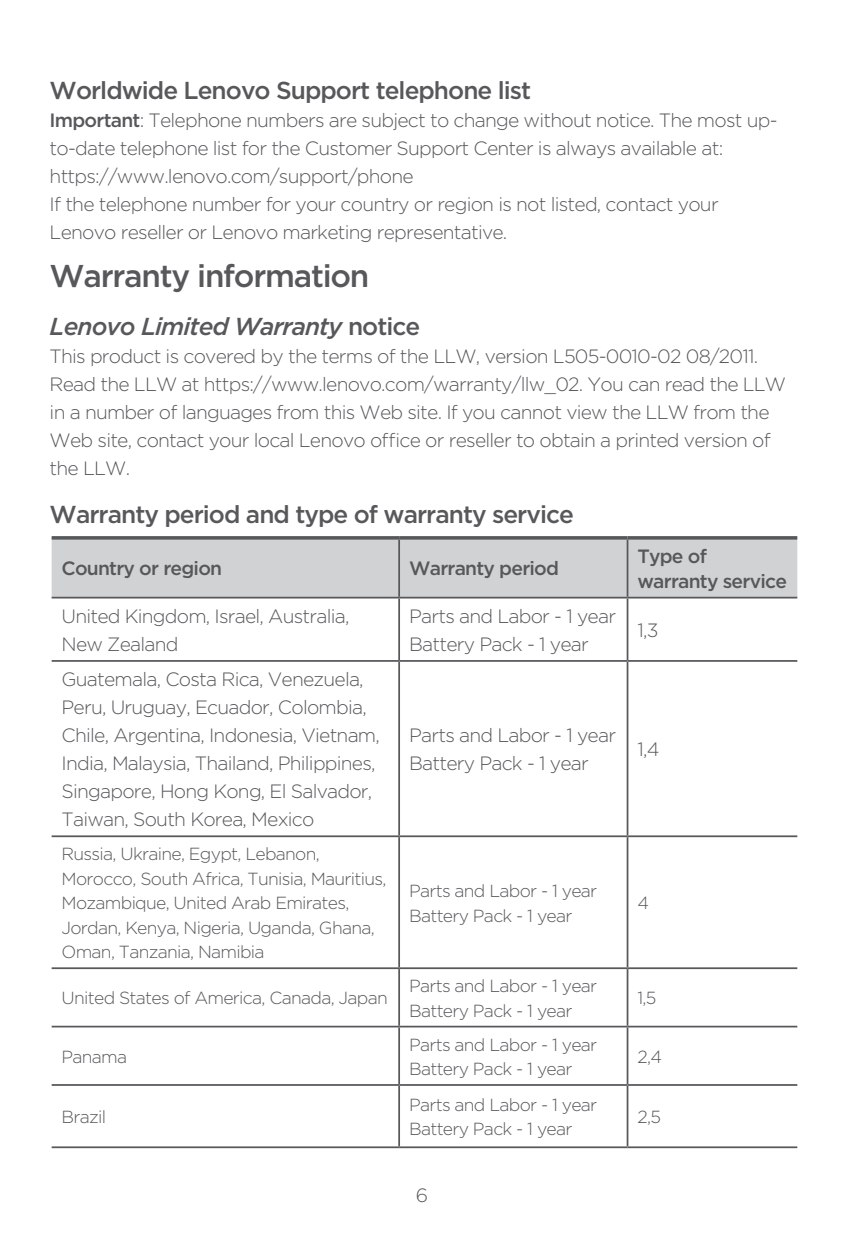
<style>
.page{position:relative;width:844px;height:1241px;background:#fff}
.page>*{position:absolute;margin:0;border:0;box-sizing:border-box;transform-origin:0 0}
.一级标题{font:500 31.5px "Gotham";letter-spacing:-.04em;color:#57585a}
.二级标题{font:500 24.5px "Gotham";letter-spacing:-.04em;color:#57585a}
.二级标题-2{font:italic 500 24.5px "Gotham";letter-spacing:-.04em;color:#57585a}
.正文{font:300 19.25px/28px "Gotham";letter-spacing:-.04em;color:#57585a}
.t1{font:500 19.25px/24.5px "Gotham";letter-spacing:-.04em;color:#57585a}
.t2{font:300 17.5px/24.5px "Gotham";letter-spacing:-.04em;color:#57585a}
.s1{font-weight:500}
.s2{font-style:normal}
</style>
<div class="page">
<div style="left:52px;top:539px;width:745px;height:57px;background:#d1d2d4"></div>
<hr style="left:52px;top:596px;width:347px;height:2px;background:#57585a">
<hr style="left:399px;top:596px;width:228px;height:2px;background:#57585a">
<hr style="left:627px;top:596px;width:170px;height:2px;background:#57585a">
<hr style="left:52px;top:536px;width:347px;height:3px;background:#57585a">
<hr style="left:399px;top:536px;width:228px;height:3px;background:#57585a">
<hr style="left:398px;top:539px;width:2px;height:57px;background:#57585a">
<hr style="left:398px;top:598px;width:2px;height:62px;background:#57585a">
<hr style="left:398px;top:661px;width:2px;height:174px;background:#57585a">
<hr style="left:398px;top:837px;width:2px;height:130px;background:#57585a">
<hr style="left:398px;top:968px;width:2px;height:57px;background:#57585a">
<hr style="left:398px;top:1027px;width:2px;height:56px;background:#57585a">
<hr style="left:398px;top:1085px;width:2px;height:61px;background:#57585a">
<hr style="left:627px;top:536px;width:170px;height:3px;background:#57585a">
<hr style="left:626px;top:539px;width:2px;height:57px;background:#57585a">
<hr style="left:626px;top:598px;width:2px;height:62px;background:#57585a">
<hr style="left:626px;top:661px;width:2px;height:174px;background:#57585a">
<hr style="left:626px;top:837px;width:2px;height:130px;background:#57585a">
<hr style="left:626px;top:968px;width:2px;height:57px;background:#57585a">
<hr style="left:626px;top:1027px;width:2px;height:56px;background:#57585a">
<hr style="left:626px;top:1085px;width:2px;height:61px;background:#57585a">
<hr style="left:52px;top:660px;width:347px;height:1px;background:#57585a">
<hr style="left:399px;top:660px;width:228px;height:1px;background:#57585a">
<hr style="left:627px;top:660px;width:170px;height:1px;background:#57585a">
<hr style="left:52px;top:835px;width:347px;height:2px;background:#57585a">
<hr style="left:399px;top:835px;width:228px;height:2px;background:#57585a">
<hr style="left:627px;top:835px;width:170px;height:2px;background:#57585a">
<hr style="left:52px;top:967px;width:347px;height:1px;background:#57585a">
<hr style="left:399px;top:967px;width:228px;height:1px;background:#57585a">
<hr style="left:627px;top:967px;width:170px;height:1px;background:#57585a">
<hr style="left:52px;top:1025px;width:347px;height:2px;background:#57585a">
<hr style="left:399px;top:1025px;width:228px;height:2px;background:#57585a">
<hr style="left:627px;top:1025px;width:170px;height:2px;background:#57585a">
<hr style="left:52px;top:1083px;width:347px;height:2px;background:#57585a">
<hr style="left:399px;top:1083px;width:228px;height:2px;background:#57585a">
<hr style="left:627px;top:1083px;width:170px;height:2px;background:#57585a">
<hr style="left:52px;top:1146px;width:347px;height:1px;background:#57585a">
<hr style="left:399px;top:1146px;width:228px;height:1px;background:#57585a">
<hr style="left:627px;top:1146px;width:170px;height:1px;background:#57585a">
<p class="二级标题" style="left:50px;top:74px;width:483px">Worldwide Lenovo Support telephone list</p>
<p class="正文" style="left:50px;top:106px;width:729px"><span class="s1">Important</span>: Telephone numbers are subject to change without notice. The most up&shy;to-date telephone list for the Customer Support Center is always available at:</p>
<p class="正文" style="left:50px;top:162px;width:365px">https://www.lenovo.com/support/phone</p>
<p class="正文" style="left:50px;top:190px;width:670px">If the telephone number for your country or region is not listed, contact your</p>
<p class="正文" style="left:50px;top:218px;width:459px">Lenovo reseller or Lenovo marketing representative.</p>
<p class="一级标题" style="left:50px;top:255px;width:321px">Warranty information</p>
<p class="二级标题-2" style="left:50px;top:310px;width:372px">Lenovo Limited Warranty <span class="s2">notice</span></p>
<p class="正文" style="left:50px;top:341px;width:710px">This product is covered by the terms of the LLW, version L505-0010-02 08/2011.</p>
<p class="正文" style="left:50px;top:369px;width:737px">Read the LLW at https://www.lenovo.com/warranty/llw_02. You can read the LLW</p>
<p class="正文" style="left:50px;top:397px;width:721px">in a number of languages from this Web site. If you cannot view the LLW from the</p>
<p class="正文" style="left:50px;top:425px;width:722px">Web site, contact your local Lenovo office or reseller to obtain a printed version of</p>
<p class="正文" style="left:50px;top:453px;width:82px">the LLW.</p>
<p class="二级标题" style="left:50px;top:498px;width:525px">Warranty period and type of warranty service</p>
<p class="t1" style="left:62px;top:556px;width:162px">Country or region</p>
<p class="t1" style="left:409px;top:556px;width:151px">Warranty period</p>
<p class="t1" style="left:637px;top:544px;width:151px">Type of warranty service</p>
<p class="正文" style="left:62px;top:601px;width:289px">United Kingdom, Israel, Australia,<br>New Zealand</p>
<p class="正文" style="left:409px;top:601px;width:208px">Parts and Labor - 1 year</p>
<p class="正文" style="left:409px;top:629px;width:181px">Battery Pack - 1 year</p>
<p class="正文" style="left:62px;top:664px;width:320px">Guatemala, Costa Rica, Venezuela, Peru, Uruguay, Ecuador, Colombia, Chile, Argentina, Indonesia, Vietnam, India, Malaysia, Thailand, Philippines, Singapore, Hong Kong, El Salvador, Taiwan, South Korea, Mexico</p>
<p class="t2" style="left:62px;top:841px;width:326px">Russia, Ukraine, Egypt, Lebanon, Morocco, South Africa, Tunisia, Mauritius, Mozambique, United Arab Emirates, Jordan, Kenya, Nigeria, Uganda, Ghana, Oman, Tanzania, Namibia</p>
<p class="t2" style="left:62px;top:985px;width:327px">United States of America, Canada, Japan</p>
<p class="t2" style="left:62px;top:1043px;width:67px">Panama</p>
<p class="t2" style="left:62px;top:1103px;width:46px">Brazil</p>
<p class="正文" style="left:409px;top:720px;width:208px">Parts and Labor - 1 year</p>
<p class="正文" style="left:409px;top:748px;width:181px">Battery Pack - 1 year</p>
<p class="t2" style="left:409px;top:877px;width:190px">Parts and Labor - 1 year</p>
<p class="t2" style="left:409px;top:902px;width:165px">Battery Pack - 1 year</p>
<p class="t2" style="left:409px;top:973px;width:190px">Parts and Labor - 1 year</p>
<p class="t2" style="left:409px;top:997px;width:165px">Battery Pack - 1 year</p>
<p class="t2" style="left:409px;top:1031px;width:190px">Parts and Labor - 1 year</p>
<p class="t2" style="left:409px;top:1055px;width:165px">Battery Pack - 1 year</p>
<p class="t2" style="left:409px;top:1091px;width:190px">Parts and Labor - 1 year</p>
<p class="t2" style="left:409px;top:1116px;width:165px">Battery Pack - 1 year</p>
<p class="正文" style="left:415px;top:1180px;width:14px">6</p>
<p class="正文" style="left:637px;top:615px;width:23px">1,3</p>
<p class="正文" style="left:637px;top:734px;width:24px">1,4</p>
<p class="t2" style="left:637px;top:890px;width:13px">4</p>
<p class="t2" style="left:637px;top:985px;width:21px">1,5</p>
<p class="t2" style="left:637px;top:1043px;width:26px">2,4</p>
<p class="t2" style="left:637px;top:1103px;width:25px">2,5</p>
</div>
